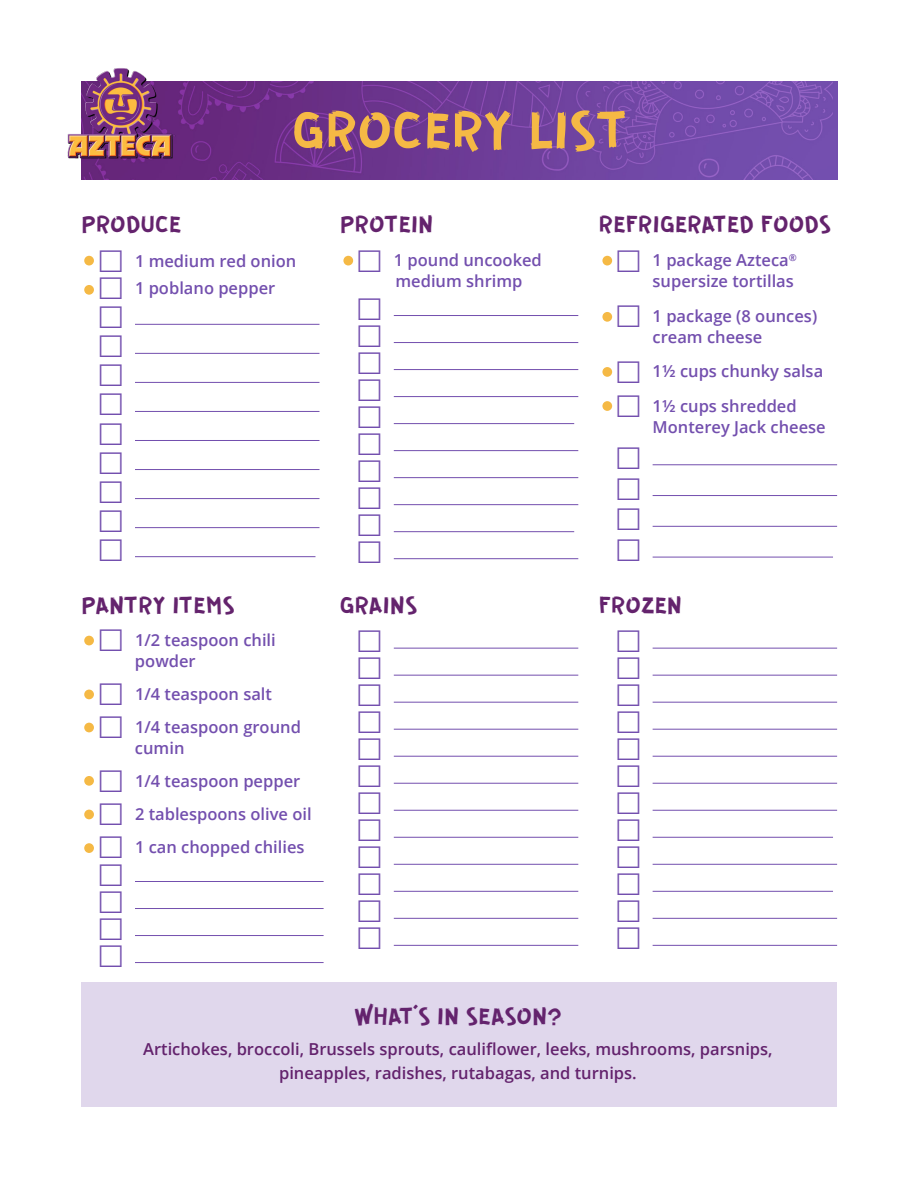
<style>
.page{position:relative;width:918px;height:1188px;background:#fff}
.page>*{position:absolute;margin:0;border:0;box-sizing:border-box;transform-origin:0 0}
.t1{font:57px "GUERRILLA";color:#f5b945}
.t2{font:25.5px "GUERRILLA";color:#64236d}
.t3{font:600 16.5px/21px "Open Sans";color:#734fae}
.t4{font:600 16.5px/24px "Open Sans";color:#64236d;text-align:center}
</style>
<div class="page">
<div style="left:81px;top:983px;width:756px;height:124px;background:#e0d7ec"></div>
<img style="left:81px;top:81px;width:756px;height:99px">
<img style="left:67px;top:68px;width:116px;height:98px">
<hr style="left:135px;top:324px;width:185px;height:1px;background:#734fae">
<hr style="left:135px;top:353px;width:185px;height:1px;background:#734fae">
<hr style="left:135px;top:382px;width:185px;height:1px;background:#734fae">
<hr style="left:135px;top:411px;width:185px;height:1px;background:#734fae">
<hr style="left:135px;top:440px;width:185px;height:1px;background:#734fae">
<hr style="left:135px;top:469px;width:185px;height:1px;background:#734fae">
<hr style="left:135px;top:498px;width:185px;height:1px;background:#734fae">
<hr style="left:135px;top:527px;width:185px;height:1px;background:#734fae">
<hr style="left:135px;top:556px;width:180px;height:1px;background:#734fae">
<hr style="left:135px;top:881px;width:189px;height:1px;background:#734fae">
<hr style="left:135px;top:908px;width:189px;height:1px;background:#734fae">
<hr style="left:135px;top:935px;width:189px;height:1px;background:#734fae">
<hr style="left:135px;top:962px;width:189px;height:1px;background:#734fae">
<hr style="left:394px;top:315px;width:184px;height:1px;background:#734fae">
<hr style="left:394px;top:342px;width:184px;height:1px;background:#734fae">
<hr style="left:394px;top:369px;width:184px;height:1px;background:#734fae">
<hr style="left:394px;top:396px;width:184px;height:1px;background:#734fae">
<hr style="left:394px;top:423px;width:180px;height:1px;background:#734fae">
<hr style="left:394px;top:450px;width:184px;height:1px;background:#734fae">
<hr style="left:394px;top:477px;width:184px;height:1px;background:#734fae">
<hr style="left:394px;top:504px;width:184px;height:1px;background:#734fae">
<hr style="left:394px;top:531px;width:180px;height:1px;background:#734fae">
<hr style="left:394px;top:558px;width:184px;height:1px;background:#734fae">
<hr style="left:394px;top:648px;width:184px;height:1px;background:#734fae">
<hr style="left:394px;top:675px;width:184px;height:1px;background:#734fae">
<hr style="left:394px;top:702px;width:184px;height:1px;background:#734fae">
<hr style="left:394px;top:729px;width:184px;height:1px;background:#734fae">
<hr style="left:394px;top:756px;width:184px;height:1px;background:#734fae">
<hr style="left:394px;top:783px;width:184px;height:1px;background:#734fae">
<hr style="left:394px;top:810px;width:184px;height:1px;background:#734fae">
<hr style="left:394px;top:837px;width:184px;height:1px;background:#734fae">
<hr style="left:394px;top:864px;width:184px;height:1px;background:#734fae">
<hr style="left:394px;top:891px;width:184px;height:1px;background:#734fae">
<hr style="left:394px;top:918px;width:184px;height:1px;background:#734fae">
<hr style="left:394px;top:945px;width:184px;height:1px;background:#734fae">
<hr style="left:653px;top:464px;width:184px;height:1px;background:#734fae">
<hr style="left:653px;top:495px;width:184px;height:1px;background:#734fae">
<hr style="left:653px;top:526px;width:184px;height:1px;background:#734fae">
<hr style="left:653px;top:557px;width:180px;height:1px;background:#734fae">
<hr style="left:653px;top:648px;width:184px;height:1px;background:#734fae">
<hr style="left:653px;top:675px;width:184px;height:1px;background:#734fae">
<hr style="left:653px;top:702px;width:184px;height:1px;background:#734fae">
<hr style="left:653px;top:729px;width:184px;height:1px;background:#734fae">
<hr style="left:653px;top:756px;width:184px;height:1px;background:#734fae">
<hr style="left:653px;top:783px;width:184px;height:1px;background:#734fae">
<hr style="left:653px;top:810px;width:184px;height:1px;background:#734fae">
<hr style="left:653px;top:837px;width:180px;height:1px;background:#734fae">
<hr style="left:653px;top:864px;width:184px;height:1px;background:#734fae">
<hr style="left:653px;top:891px;width:180px;height:1px;background:#734fae">
<hr style="left:653px;top:918px;width:184px;height:1px;background:#734fae">
<hr style="left:653px;top:945px;width:184px;height:1px;background:#734fae">
<div style="left:343px;top:256px;width:10px;height:10px;background:#f5b945;border-radius:50%"></div>
<div style="left:84px;top:256px;width:10px;height:10px;background:#f5b945;border-radius:50%"></div>
<div style="left:84px;top:285px;width:10px;height:10px;background:#f5b945;border-radius:50%"></div>
<div style="left:602px;top:256px;width:10px;height:10px;background:#f5b945;border-radius:50%"></div>
<div style="left:602px;top:312px;width:10px;height:10px;background:#f5b945;border-radius:50%"></div>
<div style="left:602px;top:367px;width:10px;height:10px;background:#f5b945;border-radius:50%"></div>
<div style="left:602px;top:401px;width:10px;height:10px;background:#f5b945;border-radius:50%"></div>
<div style="left:84px;top:636px;width:10px;height:9px;background:#f5b945;border-radius:50%"></div>
<div style="left:84px;top:690px;width:10px;height:9px;background:#f5b945;border-radius:50%"></div>
<div style="left:84px;top:723px;width:10px;height:9px;background:#f5b945;border-radius:50%"></div>
<div style="left:84px;top:776px;width:10px;height:10px;background:#f5b945;border-radius:50%"></div>
<div style="left:84px;top:810px;width:10px;height:9px;background:#f5b945;border-radius:50%"></div>
<div style="left:84px;top:843px;width:10px;height:10px;background:#f5b945;border-radius:50%"></div>
<h1 class="t1" style="left:292px;top:93px;width:336px">GROCERY LIST</h1>
<h2 class="t2" style="left:81px;top:207px;width:102px">PRODUCE</h2>
<p class="t3" style="left:135px;top:247px;width:163px;line-height:27px">1 medium red onion<br>1 poblano pepper</p>
<h2 class="t2" style="left:340px;top:207px;width:96px">PROTEIN</h2>
<p class="t3" style="left:394px;top:249px;width:150px">1 pound uncooked medium shrimp</p>
<h2 class="t2" style="left:599px;top:207px;width:234px">REFRIGERATED FOODS</h2>
<p class="t3" style="left:653px;top:249px;width:146px">1 package Azteca<sup>® </sup>supersize tortillas</p>
<p class="t3" style="left:653px;top:305px;width:166px">1 package (8 ounces) cream cheese</p>
<p class="t3" style="left:653px;top:354px;width:172px;line-height:34.5px">1½ cups chunky salsa<br>1½ cups shredded</p>
<p class="t3" style="left:653px;top:416px;width:175px">Monterey Jack cheese</p>
<h2 class="t2" style="left:81px;top:589px;width:155px">PANTRY ITEMS</h2>
<p class="t3" style="left:135px;top:629px;width:142px">1/2 teaspoon chili powder</p>
<p class="t3" style="left:135px;top:677px;width:167px;line-height:33px">1/4 teaspoon salt<br>1/4 teaspoon ground</p>
<p class="t3" style="left:135px;top:731px;width:178px;line-height:33px">cumin<br>1/4 teaspoon pepper<br>2 tablespoons olive oil<br>1 can chopped chilies</p>
<h2 class="t2" style="left:340px;top:589px;width:79px">GRAINS</h2>
<h2 class="t2" style="left:599px;top:589px;width:85px">FROZEN</h2>
<h2 class="t2" style="left:354px;top:999px;width:209px">WHAT’S IN SEASON?</h2>
<p class="t4" style="left:143px;top:1036px;width:631px">Artichokes, broccoli, Brussels sprouts, cauliflower, leeks, mushrooms, parsnips, pineapples, radishes, rutabagas, and turnips.</p>
</div>
